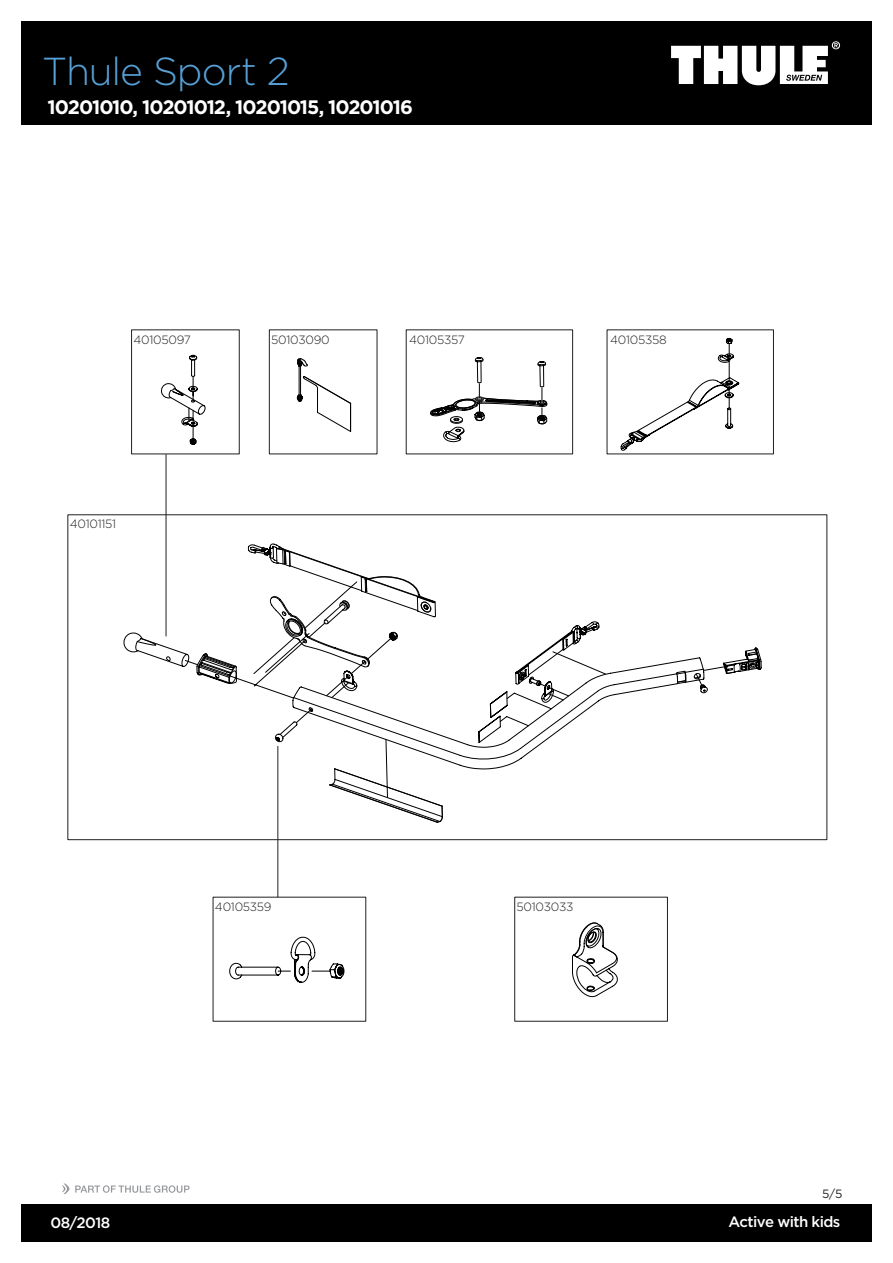
<style>
.page{position:relative;width:893px;height:1263px;background:#fff}
.page>*{position:absolute;margin:0;border:0;box-sizing:border-box;transform-origin:0 0}
.Productname_Page_1{font:300 39px "Thule";letter-spacing:-.025em;color:#56a0d5}
.Number_1_2{font:700 19.5px "Thule";letter-spacing:-.05em;color:#fff}
.sidfot{font:500 15px "Thule";letter-spacing:-.04em;color:#fff}
.sidfot_vänster{font:500 15px "Thule";letter-spacing:-.04em;color:#fff}
.t1{font:300 12px "Thule";letter-spacing:-.02em;color:#231f20}
.t2{font:12px "Thule";color:#231f20}
</style>
<div class="page">
<div style="left:21px;top:21px;width:851px;height:103px;background:#000"></div>
<svg style="left:671px;top:41px;width:169px;height:44px"></svg>
<svg style="left:62px;top:1183px;width:128px;height:11px"></svg>
<div style="left:21px;top:1204px;width:851px;height:38px;background:#000"></div>
<svg style="left:760px;top:655px;width:1px;height:15px"></svg>
<svg style="left:123px;top:632px;width:62px;height:35px"></svg>
<svg style="left:726px;top:648px;width:34px;height:26px"></svg>
<svg style="left:252px;top:544px;width:191px;height:279px"></svg>
<svg style="left:185px;top:547px;width:541px;height:250px"></svg>
<svg style="left:572px;top:922px;width:46px;height:75px"></svg>
<svg style="left:161px;top:355px;width:45px;height:90px"></svg>
<svg style="left:620px;top:338px;width:120px;height:113px"></svg>
<svg style="left:297px;top:358px;width:55px;height:74px"></svg>
<svg style="left:229px;top:937px;width:115px;height:46px"></svg>
<svg style="left:430px;top:357px;width:118px;height:86px"></svg>
<div style="left:514px;top:897px;width:154px;height:124px;border:1px solid #231f20"></div>
<hr style="left:277px;top:746px;width:1px;height:151px;background:#231f20">
<hr style="left:166px;top:454px;width:1px;height:182px;background:#231f20">
<p class="Productname_Page_1" style="left:42px;top:46px;width:249px">Thule Sport 2</p>
<p class="Number_1_2" style="left:48px;top:96px;width:367px">10201010, 10201012, 10201015, 10201016</p>
<p class="t1" style="left:133px;top:332px;width:59px">40105097</p>
<p class="t1" style="left:271px;top:332px;width:60px">50103090</p>
<p class="t1" style="left:409px;top:332px;width:57px">40105357</p>
<p class="t1" style="left:610px;top:332px;width:58px">40105358</p>
<p class="t1" style="left:70px;top:517px;width:48px">40101151</p>
<p class="t1" style="left:215px;top:899px;width:58px">40105359</p>
<p class="t1" style="left:517px;top:899px;width:58px">50103033</p>
<p class="t2" style="left:822px;top:1186px;width:22px">5/5</p>
<p class="sidfot_vänster" style="left:51px;top:1212px;width:61px">08/2018</p>
<p class="sidfot" style="left:729px;top:1212px;width:113px">Active with kids</p>
</div>
